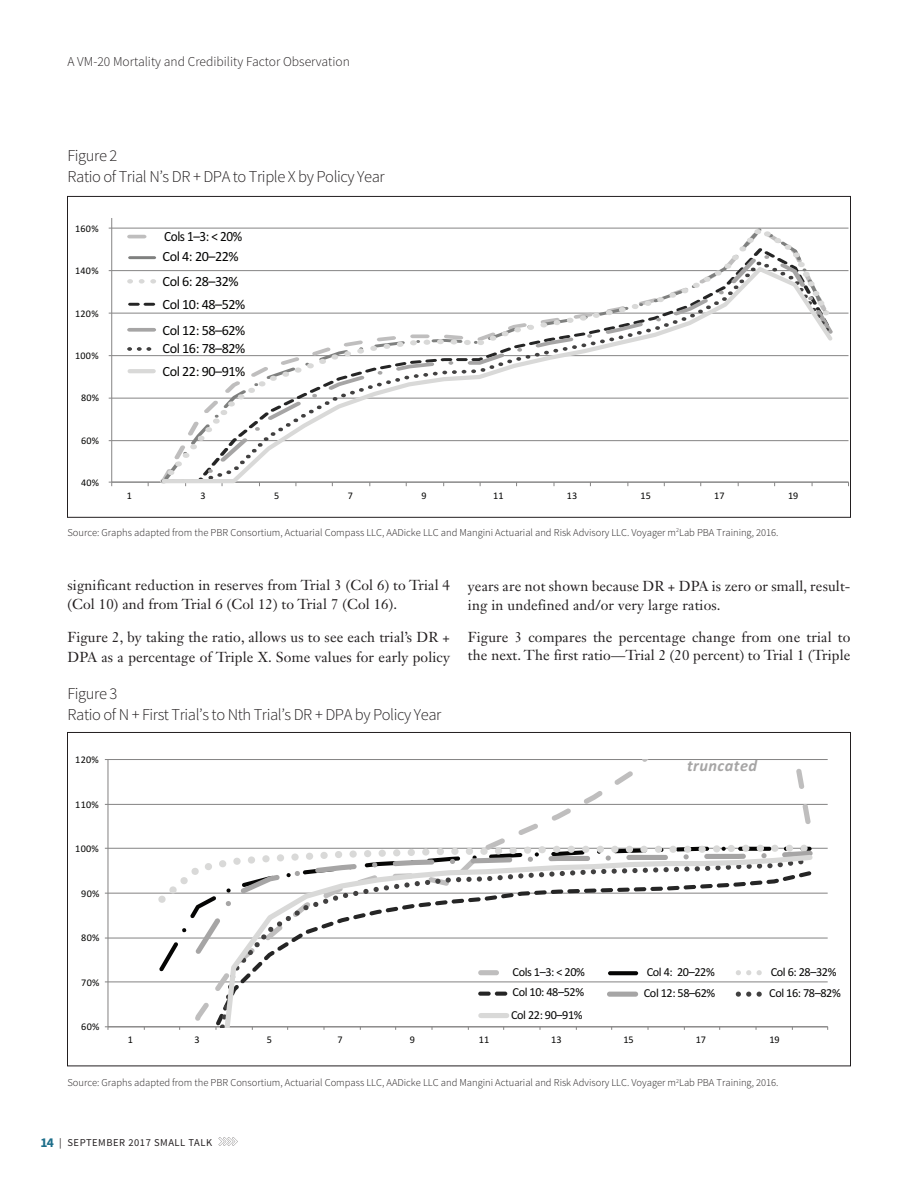
<style>
.page{position:relative;width:918px;height:1188px;background:#fff}
.page>*{position:absolute;margin:0;border:0;box-sizing:border-box;transform-origin:0 0}
.Table_Title{font:300 16.5px "Source Sans Pro";letter-spacing:-.025em;color:#231f20}
.t1{font:italic 700 16.35px "Calibri";letter-spacing:.03em;color:#a6a5a5}
.Article_Body_Drop_Ca{font:14.25px/19.6px "Janson Text LT Std";letter-spacing:.01em;color:#231f20}
.t2{font:14.1px/22.6px "Calibri";letter-spacing:-.035em;color:#050504}
.t3{font:14.1px/20.1px "Calibri";letter-spacing:-.035em;color:#050504;scale:.93 1}
.Article_continuining{font:300 13.5px "Source Sans Pro";color:#231f20}
.t4{font:12.3px "Calibri";letter-spacing:-.035em;color:#050504}
.Table_Source{font:300 10.5px "Source Sans Pro";color:#231f20}
.t5{font:10.5px "Source Sans Pro";letter-spacing:.05em;color:#231f20}
.t6{font:10.2px "Calibri";letter-spacing:.025em;color:#050504}
.t7{font:10.05px "Calibri";letter-spacing:.025em;color:#050504}
.s1{font-weight:700;font-size:13.5px;color:#1d6e8a}
</style>
<div class="page">
<svg style="left:218px;top:1137px;width:20px;height:9px"></svg>
<hr style="left:112px;top:440px;width:737px;height:1px;background:#878686">
<hr style="left:112px;top:398px;width:737px;height:1px;background:#878686">
<hr style="left:112px;top:355px;width:737px;height:1px;background:#878686">
<hr style="left:112px;top:313px;width:737px;height:1px;background:#878686">
<hr style="left:112px;top:270px;width:737px;height:1px;background:#878686">
<hr style="left:112px;top:228px;width:737px;height:1px;background:#878686">
<hr style="left:111px;top:218px;width:1px;height:264px;background:#878686">
<hr style="left:112px;top:482px;width:737px;height:1px;background:#878686">
<svg style="left:159px;top:264px;width:677px;height:221px"></svg>
<svg style="left:127px;top:235px;width:19px;height:3px"></svg>
<hr style="left:128px;top:256px;width:28px;height:3px;background:#7f807f;border-radius:2px">
<svg style="left:127px;top:279px;width:29px;height:5px"></svg>
<svg style="left:128px;top:303px;width:27px;height:3px"></svg>
<svg style="left:127px;top:328px;width:29px;height:4px"></svg>
<svg style="left:127px;top:347px;width:24px;height:4px"></svg>
<hr style="left:130px;top:369px;width:24px;height:4px;background:#d9d9d8">
<hr style="left:108px;top:981px;width:720px;height:1px;background:#878686">
<hr style="left:108px;top:938px;width:720px;height:1px;background:#878686">
<hr style="left:108px;top:893px;width:720px;height:1px;background:#878686">
<hr style="left:108px;top:848px;width:720px;height:1px;background:#878686">
<hr style="left:108px;top:804px;width:720px;height:1px;background:#878686">
<hr style="left:108px;top:759px;width:720px;height:1px;background:#878686">
<hr style="left:107px;top:760px;width:1px;height:267px;background:#878686">
<hr style="left:108px;top:1026px;width:720px;height:1px;background:#878686">
<svg style="left:123px;top:759px;width:688px;height:224px"></svg>
<svg style="left:158px;top:845px;width:650px;height:58px"></svg>
<svg style="left:159px;top:871px;width:34px;height:112px"></svg>
<svg style="left:193px;top:852px;width:623px;height:175px"></svg>
<div style="left:478px;top:970px;width:21px;height:5px;background:#bfbebe;border-radius:3px"></div>
<svg style="left:608px;top:971px;width:30px;height:4px"></svg>
<svg style="left:736px;top:970px;width:26px;height:5px"></svg>
<svg style="left:495px;top:992px;width:12px;height:4px"></svg>
<svg style="left:478px;top:992px;width:13px;height:4px"></svg>
<div style="left:607px;top:992px;width:31px;height:5px;background:#a6a5a5;border-radius:3px"></div>
<svg style="left:736px;top:992px;width:26px;height:5px"></svg>
<div style="left:481px;top:1013px;width:26px;height:5px;background:#d9d9d8"></div>
<p class="Article_continuining" style="left:68px;top:54px;width:284px">A VM-20 Mortality and Credibility Factor Observation</p>
<p class="Table_Title" style="left:68px;top:145px;width:51px">Figure 2</p>
<p class="Table_Title" style="left:68px;top:166px;width:319px">Ratio of Trial N’s DR + DPA to Triple X by Policy Year</p>
<p class="t7" style="left:75px;top:222px;width:25px">160%</p>
<p class="t7" style="left:75px;top:264px;width:25px">140%</p>
<p class="t7" style="left:75px;top:306px;width:25px">120%</p>
<p class="t7" style="left:75px;top:349px;width:25px">100%</p>
<p class="t7" style="left:81px;top:391px;width:19px">80%</p>
<p class="t7" style="left:81px;top:434px;width:19px">60%</p>
<p class="t7" style="left:81px;top:476px;width:19px">40%</p>
<p class="t3" style="left:163px;top:226px;width:87px">Cols 1–3: &lt; 20%<br>Col 4: 20–22%</p>
<p class="t2" style="left:163px;top:270px;width:84px">Col 6: 28–32%<br>Col 10: 48–52%</p>
<p class="t2" style="left:163px;top:321px;width:84px;line-height:18.1px">Col 12: 58–62%<br>Col 16: 78–82%</p>
<p class="t2" style="left:163px;top:359px;width:84px">Col 22: 90–91%</p>
<p class="t7" style="left:127px;top:489px;width:7px">1</p>
<p class="t7" style="left:201px;top:489px;width:7px">3</p>
<p class="t7" style="left:274px;top:489px;width:7px">5</p>
<p class="t7" style="left:348px;top:489px;width:7px">7</p>
<p class="t7" style="left:422px;top:489px;width:7px">9</p>
<p class="t7" style="left:493px;top:489px;width:12px">11</p>
<p class="t7" style="left:567px;top:489px;width:12px">13</p>
<p class="t7" style="left:641px;top:489px;width:12px">15</p>
<p class="t7" style="left:714px;top:489px;width:12px">17</p>
<p class="t7" style="left:788px;top:489px;width:12px">19</p>
<p class="Table_Source" style="left:68px;top:526px;width:713px">Source: Graphs adapted from the PBR Consortium, Actuarial Compass LLC, AADicke LLC and Mangini Actuarial and Risk Advisory LLC. Voyager m<sup>2</sup>Lab PBA Training, 2016.</p>
<p class="Article_Body_Drop_Ca" style="left:68px;top:575px;width:384px">significant reduction in reserves from Trial 3 (Col 6) to Trial 4 (Col 10) and from Trial 6 (Col 12) to Trial 7 (Col 16).</p>
<p class="Article_Body_Drop_Ca" style="left:68px;top:628px;width:384px">Figure 2, by taking the ratio, allows us to see each trial’s DR +<br>DPA as a percentage of Triple X. Some values for early policy</p>
<p class="Table_Title" style="left:68px;top:684px;width:51px">Figure 3</p>
<p class="Table_Title" style="left:68px;top:705px;width:375px">Ratio of N + First Trial’s to Nth Trial’s DR + DPA by Policy Year</p>
<p class="t6" style="left:75px;top:753px;width:25px">120%</p>
<p class="t6" style="left:75px;top:797px;width:25px">110%</p>
<p class="t6" style="left:75px;top:842px;width:25px">100%</p>
<p class="t6" style="left:81px;top:886px;width:20px">90%</p>
<p class="t6" style="left:81px;top:931px;width:20px">80%</p>
<p class="t6" style="left:81px;top:975px;width:20px">70%</p>
<p class="t6" style="left:81px;top:1020px;width:20px">60%</p>
<p class="Article_Body_Drop_Ca" style="left:468px;top:577px;width:384px;line-height:18.3px">years are not shown because DR + DPA is zero or small, result&shy;ing in undefined and/or very large ratios.</p>
<p class="Article_Body_Drop_Ca" style="left:468px;top:627px;width:384px;line-height:18.3px">Figure 3 compares the percentage change from one trial to the next. The first ratio—Trial 2 (20 percent) to Trial 1 (Triple</p>
<p class="t1" style="left:687px;top:754px;width:71px">truncated</p>
<p class="t4" style="left:513px;top:964px;width:74px">Cols 1–3: &lt; 20%</p>
<p class="t4" style="left:647px;top:964px;width:70px">Col 4: 20–22%</p>
<p class="t4" style="left:771px;top:964px;width:67px">Col 6: 28–32%</p>
<p class="t4" style="left:513px;top:983px;width:73px">Col 10: 48–52%</p>
<p class="t4" style="left:644px;top:985px;width:73px">Col 12: 58–62%</p>
<p class="t4" style="left:769px;top:985px;width:73px">Col 16: 78–82%</p>
<p class="t4" style="left:511px;top:1006px;width:73px">Col 22: 90–91%</p>
<p class="t6" style="left:128px;top:1033px;width:7px">1</p>
<p class="t6" style="left:194px;top:1033px;width:7px">3</p>
<p class="t6" style="left:267px;top:1033px;width:7px">5</p>
<p class="t6" style="left:338px;top:1033px;width:7px">7</p>
<p class="t6" style="left:410px;top:1033px;width:7px">9</p>
<p class="t6" style="left:479px;top:1033px;width:12px">11</p>
<p class="t6" style="left:551px;top:1033px;width:12px">13</p>
<p class="t6" style="left:624px;top:1033px;width:12px">15</p>
<p class="t6" style="left:696px;top:1033px;width:12px">17</p>
<p class="t6" style="left:769px;top:1033px;width:12px">19</p>
<p class="Table_Source" style="left:68px;top:1076px;width:713px">Source: Graphs adapted from the PBR Consortium, Actuarial Compass LLC, AADicke LLC and Mangini Actuarial and Risk Advisory LLC. Voyager m<sup>2</sup>Lab PBA Training, 2016.</p>
<p class="t5" style="left:40px;top:1136px;width:173px"><span class="s1">14</span> | SEPTEMBER 2017 SMALL TALK</p>
</div>
